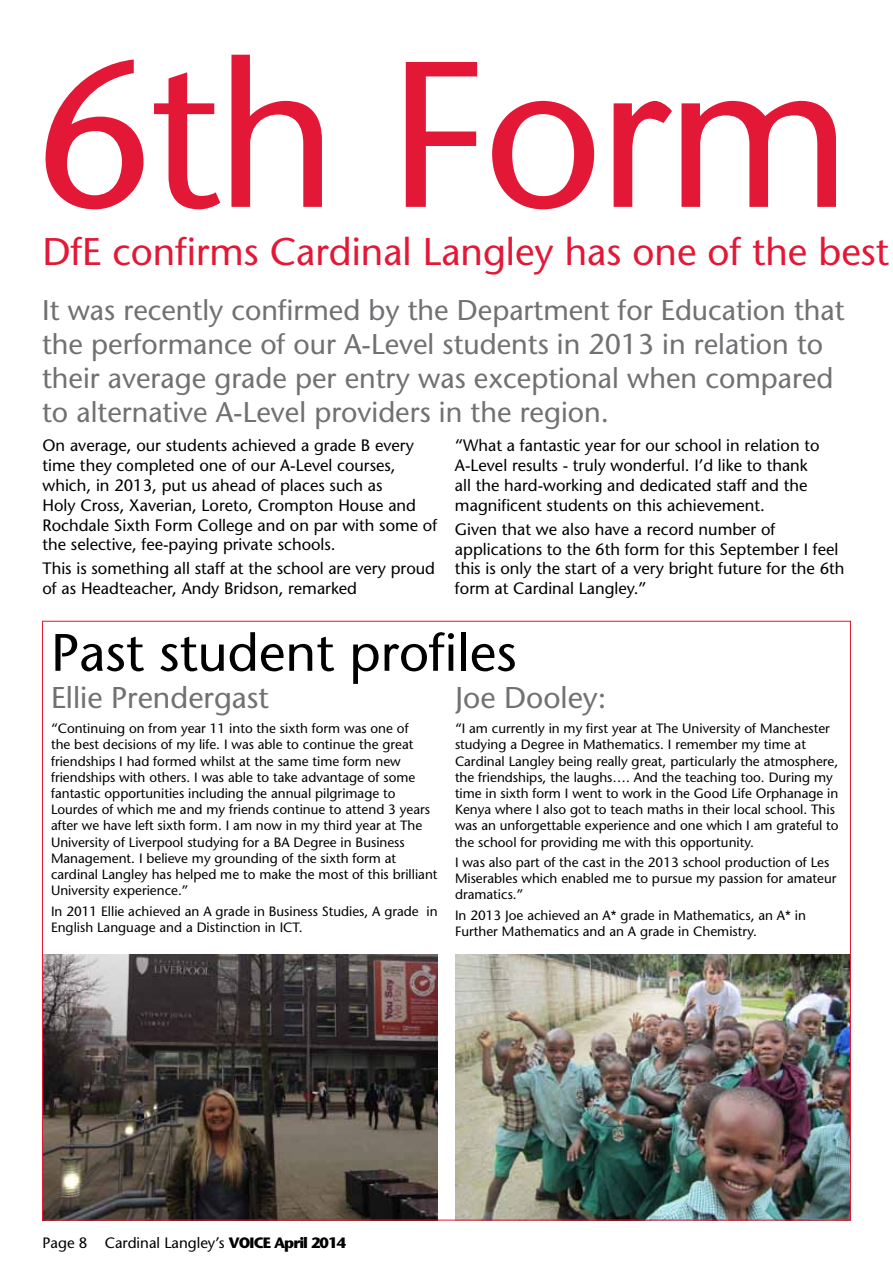
<style>
.page{position:relative;width:893px;height:1263px;background:#fff}
.page>*{position:absolute;margin:0;border:0;box-sizing:border-box;transform-origin:0 0}
.t1{font:207px "Stone Sans";letter-spacing:-.02em;color:#e31837}
.t2{font:52.5px "Stone Sans";color:#000}
.t3{font:38.4px "Stone Sans";color:#e31837}
.t4{font:30px "Stone Sans";color:#717073}
.t5{font:28.5px/34.2px "Stone Sans";color:#717073}
.t6{font:16.5px/19.8px "Stone Sans";color:#000}
.t7{font:15px "Stone Sans";color:#000}
.t8{font:13.5px/16.2px "Stone Sans";color:#000}
.s1{font-weight:700}
</style>
<div class="page">
<img style="left:455px;top:955px;width:394px;height:263px">
<img style="left:44px;top:955px;width:394px;height:263px">
<h1 class="t1" style="left:34px;top:8px;width:819px">6th Form</h1>
<h3 class="t3" style="left:43px;top:228px;width:848px">DfE confirms Cardinal Langley has one of the best</h3>
<h3 class="t5" style="left:42px;top:292px;width:804px">It was recently confirmed by the Department for Education that the performance of our A-Level students in 2013 in relation to their average grade per entry was exceptional when compared to alternative A-Level providers in the region.</h3>
<p class="t6" style="left:455px;top:436px;width:366px">“What a fantastic year for our school in relation to A-Level results - truly wonderful. I’d like to thank all the hard-working and dedicated staff and the magnificent students on this achievement.</p>
<p class="t6" style="left:455px;top:519px;width:391px">Given that we also have a record number of applications to the 6th form for this September I feel this is only the start of a very bright future for the 6th form at Cardinal Langley.”</p>
<h2 class="t2" style="left:51px;top:620px;width:467px">Past student profiles</h2>
<p class="t6" style="left:43px;top:436px;width:396px">On average, our students achieved a grade B every time they completed one of our A-Level courses, which, in 2013, put us ahead of places such as<br>Holy Cross, Xaverian, Loreto, Crompton House and Rochdale Sixth Form College and on par with some of the selective, fee-paying private schools.</p>
<p class="t6" style="left:43px;top:559px;width:394px">This is something all staff at the school are very proud of as Headteacher, Andy Bridson, remarked</p>
<h3 class="t4" style="left:51px;top:679px;width:219px">Ellie Prendergast</h3>
<p class="t8" style="left:51px;top:720px;width:388px">“Continuing on from year 11 into the sixth form was one of<br>the best decisions of my life. I was able to continue the great friendships I had formed whilst at the same time form new friendships with others. I was able to take advantage of some fantastic opportunities including the annual pilgrimage to Lourdes of which me and my friends continue to attend 3 years after we have left sixth form. I am now in my third year at The University of Liverpool studying for a BA Degree in Business Management. I believe my grounding of the sixth form at cardinal Langley has helped me to make the most of this brilliant University experience.”</p>
<p class="t8" style="left:51px;top:903px;width:388px">In 2011 Ellie achieved an A grade in Business Studies, A grade in<br>English Language and a Distinction in ICT.</p>
<h3 class="t4" style="left:455px;top:679px;width:153px">Joe Dooley:</h3>
<p class="t8" style="left:455px;top:720px;width:385px">“I am currently in my first year at The University of Manchester studying a Degree in Mathematics. I remember my time at Cardinal Langley being really great, particularly the atmosphere, the friendships, the laughs…. And the teaching too. During my time in sixth form I went to work in the Good Life Orphanage in Kenya where I also got to teach maths in their local school. This was an unforgettable experience and one which I am grateful to the school for providing me with this opportunity.</p>
<p class="t8" style="left:455px;top:854px;width:383px">I was also part of the cast in the 2013 school production of Les<br>Miserables which enabled me to pursue my passion for amateur dramatics.”</p>
<p class="t8" style="left:455px;top:907px;width:352px">In 2013 Joe achieved an A* grade in Mathematics, an A* in<br>Further Mathematics and an A grade in Chemistry.</p>
<p class="t7" style="left:43px;top:1233px;width:305px">Page 8 Cardinal Langley’s <span class="s1">VOICE April 2014</span></p>
</div>
